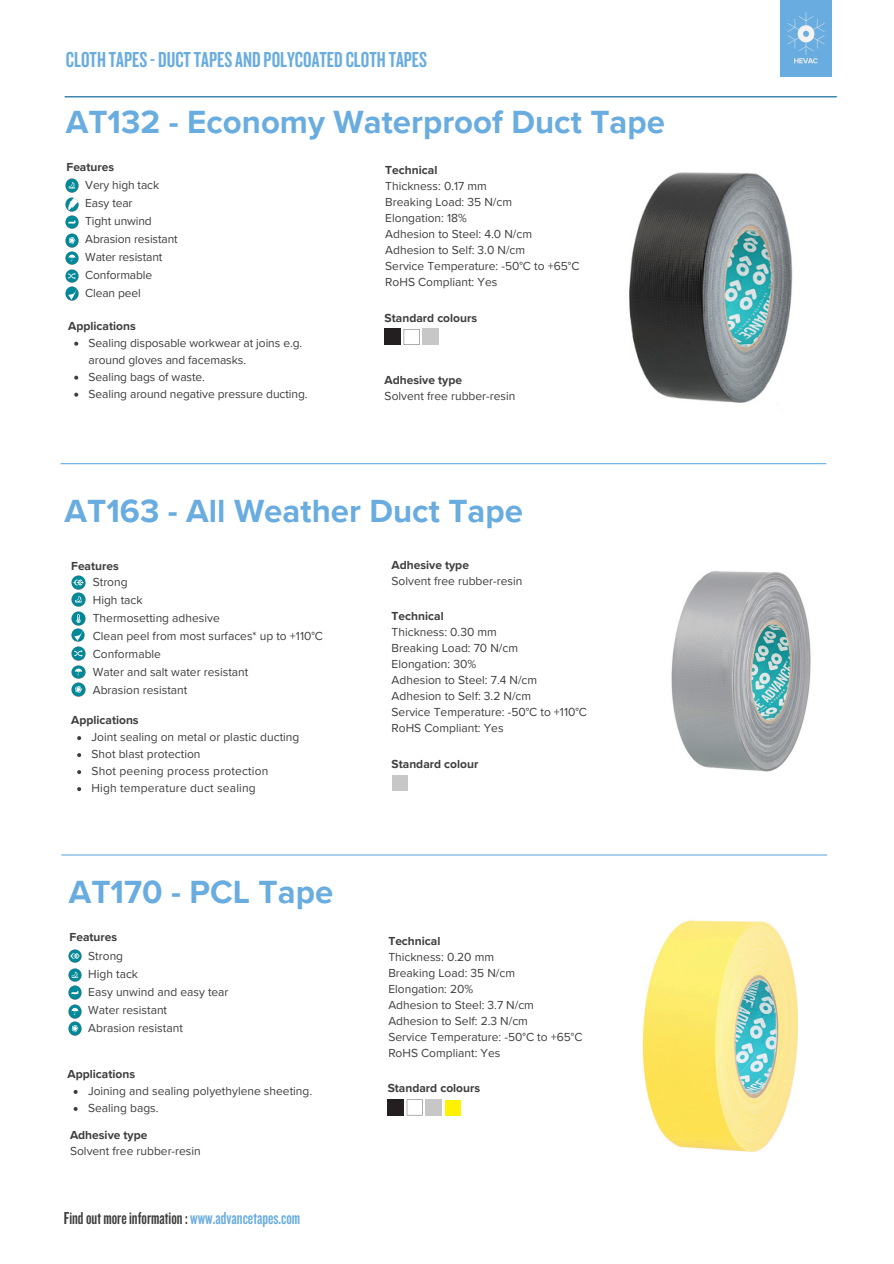
<style>
.page{position:relative;width:894px;height:1264px;background:#fff}
.page>*{position:absolute;margin:0;border:0;box-sizing:border-box;transform-origin:0 0}
.t1{font:700 33px "Proxima Nova";color:#69acdf}
.t2{font:22.5px "Knockout 48";color:#69acdf}
.t3{font:18px "Knockout 48";color:#3f3e3f}
.t4{font:12px/18px "Proxima Nova";color:#3f3e3f}
.t5{font:700 12px "Proxima Nova";color:#3f3e3f}
.s1{color:#69acdf}
</style>
<div class="page">
<div style="left:780px;top:0;width:51px;height:77px;background:#69acdf"></div>
<img style="left:787px;top:12px;width:38px;height:52px">
<img style="left:629px;top:172px;width:164px;height:231px">
<div style="left:384px;top:329px;width:16px;height:16px;background:#231f20"></div>
<svg style="left:403px;top:329px;width:16px;height:16px"></svg>
<div style="left:422px;top:329px;width:16px;height:16px;background:#c7c7c8"></div>
<img style="left:65px;top:234px;width:14px;height:13px">
<img style="left:65px;top:198px;width:14px;height:13px">
<img style="left:65px;top:179px;width:14px;height:13px">
<img style="left:65px;top:251px;width:14px;height:14px">
<img style="left:65px;top:215px;width:14px;height:14px">
<img style="left:65px;top:269px;width:13px;height:14px">
<svg style="left:65px;top:287px;width:13px;height:13px"></svg>
<svg style="left:74px;top:342px;width:4px;height:4px"></svg>
<svg style="left:74px;top:376px;width:4px;height:4px"></svg>
<svg style="left:74px;top:393px;width:4px;height:4px"></svg>
<img style="left:642px;top:920px;width:157px;height:232px">
<div style="left:388px;top:1099px;width:15px;height:16px;background:#231f20"></div>
<svg style="left:406px;top:1099px;width:16px;height:16px"></svg>
<div style="left:425px;top:1099px;width:16px;height:16px;background:#c7c7c8"></div>
<img style="left:68px;top:1004px;width:14px;height:14px">
<img style="left:68px;top:968px;width:14px;height:13px">
<img style="left:68px;top:949px;width:14px;height:13px">
<img style="left:68px;top:1021px;width:14px;height:14px">
<img style="left:68px;top:985px;width:14px;height:14px">
<div style="left:445px;top:1099px;width:16px;height:16px;background:#fff200"></div>
<svg style="left:74px;top:1089px;width:4px;height:4px"></svg>
<svg style="left:74px;top:1107px;width:4px;height:3px"></svg>
<hr style="left:65px;top:96px;width:771px;height:1px;background:#005d94">
<hr style="left:61px;top:463px;width:765px;height:1px;background:#69acdf">
<img style="left:671px;top:571px;width:140px;height:201px">
<div style="left:392px;top:775px;width:16px;height:16px;background:#c7c7c8"></div>
<img style="left:71px;top:628px;width:14px;height:13px">
<img style="left:71px;top:593px;width:14px;height:13px">
<img style="left:71px;top:665px;width:14px;height:14px">
<img style="left:71px;top:611px;width:14px;height:14px">
<img style="left:71px;top:683px;width:14px;height:13px">
<img style="left:72px;top:575px;width:13px;height:14px">
<img style="left:72px;top:646px;width:13px;height:14px">
<svg style="left:77px;top:736px;width:4px;height:4px"></svg>
<svg style="left:77px;top:753px;width:4px;height:4px"></svg>
<svg style="left:77px;top:770px;width:4px;height:4px"></svg>
<svg style="left:77px;top:787px;width:4px;height:4px"></svg>
<hr style="left:61px;top:854px;width:765px;height:1px;background:#69acdf">
<h2 class="t2" style="left:66px;top:46px;width:362px">CLOTHTAPES-DUCTTAPESANDPOLYCOATEDCLOTHTAPES</h2>
<p class="t1" style="left:66px;top:102px;width:600px">AT132 - Economy Waterproof Duct Tape</p>
<p class="t5" style="left:66px;top:160px;width:49px">Features</p>
<h1 class="t4" style="left:85px;top:176px;width:75px">Very high tack</h1>
<h4 class="t4" style="left:85px;top:194px;width:49px">Easy tear</h4>
<p class="t4" style="left:85px;top:212px;width:68px">Tight unwind</p>
<p class="t4" style="left:85px;top:230px;width:94px">Abrasion resistant</p>
<p class="t4" style="left:85px;top:248px;width:79px">Water resistant</p>
<p class="t4" style="left:85px;top:266px;width:68px">Conformable</p>
<p class="t4" style="left:85px;top:284px;width:57px">Clean peel</p>
<p class="t5" style="left:68px;top:318px;width:69px">Applications</p>
<p class="t4" style="left:89px;top:334px;width:215px;line-height:17px">Sealing disposable workwear at joins e.g. around gloves and facemasks.</p>
<p class="t4" style="left:89px;top:368px;width:118px">Sealing bags of waste.</p>
<p class="t4" style="left:89px;top:385px;width:220px">Sealing around negative pressure ducting.</p>
<p class="t5" style="left:385px;top:163px;width:54px">Technical</p>
<p class="t4" style="left:385px;top:178px;width:103px">Thickness: 0.17 mm</p>
<p class="t4" style="left:385px;top:194px;width:128px">Breaking Load: 35 N/cm</p>
<p class="t4" style="left:385px;top:210px;width:83px">Elongation: 18%</p>
<p class="t4" style="left:385px;top:226px;width:148px">Adhesion to Steel: 4.0 N/cm</p>
<h4 class="t4" style="left:385px;top:242px;width:141px">Adhesion to Self: 3.0 N/cm</h4>
<p class="t4" style="left:385px;top:258px;width:196px">Service Temperature: -50°C to +65°C</p>
<p class="t4" style="left:385px;top:274px;width:113px">RoHS Compliant: Yes</p>
<p class="t5" style="left:384px;top:310px;width:94px">Standard colours</p>
<p class="t5" style="left:384px;top:373px;width:79px">Adhesive type</p>
<p class="t4" style="left:384px;top:387px;width:132px">Solvent free rubber-resin</p>
<p class="t1" style="left:65px;top:491px;width:460px">AT163 - All Weather Duct Tape</p>
<p class="t5" style="left:391px;top:558px;width:79px">Adhesive type</p>
<h1 class="t4" style="left:391px;top:572px;width:132px">Solvent free rubber-resin</h1>
<p class="t5" style="left:71px;top:559px;width:49px">Features</p>
<p class="t4" style="left:93px;top:573px;width:36px">Strong</p>
<p class="t4" style="left:93px;top:591px;width:51px">High tack</p>
<p class="t4" style="left:93px;top:609px;width:128px">Thermosetting adhesive</p>
<p class="t4" style="left:93px;top:627px;width:232px">Clean peel from most surfaces* up to +110°C<br>Conformable</p>
<p class="t4" style="left:93px;top:663px;width:157px">Water and salt water resistant</p>
<p class="t4" style="left:93px;top:681px;width:96px">Abrasion resistant</p>
<p class="t5" style="left:391px;top:608px;width:54px">Technical</p>
<p class="t4" style="left:391px;top:623px;width:107px">Thickness: 0.30 mm</p>
<p class="t4" style="left:391px;top:639px;width:128px">Breaking Load: 70 N/cm</p>
<p class="t4" style="left:391px;top:655px;width:86px">Elongation: 30%</p>
<p class="t4" style="left:391px;top:671px;width:147px">Adhesion to Steel: 7.4 N/cm</p>
<p class="t4" style="left:391px;top:687px;width:141px">Adhesion to Self: 3.2 N/cm</p>
<p class="t4" style="left:391px;top:703px;width:197px">Service Temperature: -50°C to +110°C</p>
<h4 class="t4" style="left:391px;top:719px;width:113px">RoHS Compliant: Yes</h4>
<p class="t5" style="left:71px;top:713px;width:69px">Applications</p>
<p class="t4" style="left:91px;top:728px;width:209px">Joint sealing on metal or plastic ducting</p>
<p class="t4" style="left:91px;top:745px;width:110px">Shot blast protection</p>
<p class="t4" style="left:91px;top:762px;width:178px">Shot peening process protection</p>
<p class="t4" style="left:91px;top:779px;width:166px">High temperature duct sealing</p>
<p class="t5" style="left:391px;top:757px;width:88px">Standard colour</p>
<p class="t1" style="left:69px;top:873px;width:266px">AT170 - PCL Tape</p>
<p class="t5" style="left:69px;top:930px;width:49px">Features</p>
<p class="t4" style="left:88px;top:946px;width:36px">Strong</p>
<p class="t4" style="left:88px;top:964px;width:51px">High tack</p>
<p class="t4" style="left:88px;top:982px;width:142px">Easy unwind and easy tear<br>Water resistant</p>
<p class="t4" style="left:88px;top:1018px;width:96px">Abrasion resistant</p>
<h4 class="t5" style="left:68px;top:1066px;width:69px">Applications</h4>
<p class="t4" style="left:88px;top:1082px;width:226px">Joining and sealing polyethylene sheeting.</p>
<p class="t4" style="left:88px;top:1099px;width:72px">Sealing bags.</p>
<p class="t5" style="left:70px;top:1128px;width:79px">Adhesive type</p>
<p class="t4" style="left:70px;top:1142px;width:132px">Solvent free rubber-resin</p>
<h4 class="t3" style="left:64px;top:1206px;width:238px">Findout moreinformation: <span class="s1">www.advancetapes.com</span></h4>
<p class="t5" style="left:388px;top:933px;width:54px">Technical</p>
<h1 class="t4" style="left:388px;top:948px;width:107px">Thickness: 0.20 mm</h1>
<h4 class="t4" style="left:388px;top:964px;width:128px">Breaking Load: 35 N/cm</h4>
<p class="t4" style="left:388px;top:980px;width:86px">Elongation: 20%</p>
<p class="t4" style="left:388px;top:996px;width:147px">Adhesion to Steel: 3.7 N/cm</p>
<p class="t4" style="left:388px;top:1012px;width:141px">Adhesion to Self: 2.3 N/cm</p>
<p class="t4" style="left:388px;top:1028px;width:196px">Service Temperature: -50°C to +65°C</p>
<p class="t4" style="left:388px;top:1044px;width:113px">RoHS Compliant: Yes</p>
<p class="t5" style="left:387px;top:1081px;width:94px">Standard colours</p>
</div>
